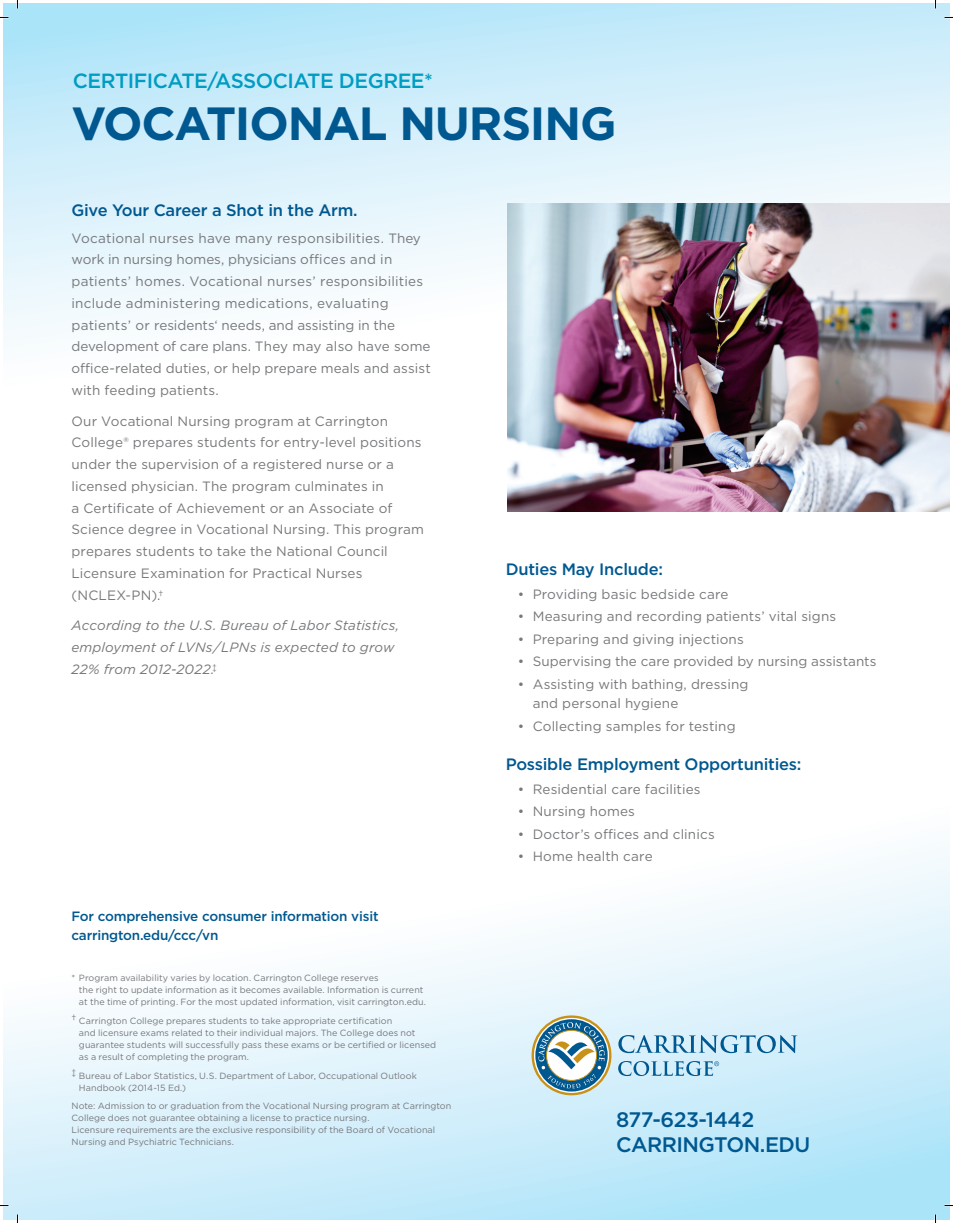
<style>
.page{position:relative;width:953px;height:1223px;background:#fff}
.page>*{position:absolute;margin:0;border:0;box-sizing:border-box;transform-origin:0 0}
.COURSE{font:700 46.5px "Gotham";letter-spacing:-.025em;color:#005890}
.t1{font:500 21px/25.3px "Gotham";letter-spacing:-.025em;color:#005890}
.Body_copy{font:500 20.55px "Gotham";letter-spacing:-.025em;color:#009cc2}
.Blue_Subhead{font:500 16.5px "Gotham";letter-spacing:-.015em;color:#005890}
.text{font:13.5px/21.8px "Gotham";letter-spacing:.01em;color:#76787b}
.bulleted_text{font:13.5px/19.5px "Gotham";letter-spacing:.01em;color:#76787b}
.STATISTICS{font:italic 13.5px/21.8px "Gotham";letter-spacing:.01em;color:#76787b}
.Blue_Subhead-2{font:500 13.5px/19.5px "Gotham";letter-spacing:-.015em;color:#005890}
.Footnote{font:9px/12px "Gotham";letter-spacing:.005em;color:#76787b}
.Note{font:9px/12px "Gotham";letter-spacing:.005em;color:#76787b}
.s1{font-size:12px}
.s2{font-style:normal;font-size:11.25px}
</style>
<div class="page">
<svg style="left:618px;top:1035px;width:179px;height:18px;background:#97c3db"></svg>
<svg style="left:618px;top:1061px;width:101px;height:15px;background:#99c5dd"></svg>
<svg style="left:532px;top:1015px;width:79px;height:80px"></svg>
<img style="left:507px;top:203px;width:442px;height:309px">
<p class="Body_copy" style="left:73px;top:67px;width:362px">CERTIFICATE/ASSOCIATE DEGREE*</p>
<p class="COURSE" style="left:71px;top:92px;width:546px">VOCATIONAL NURSING</p>
<p class="Blue_Subhead" style="left:71px;top:200px;width:288px">Give Your Career a Shot in the Arm.</p>
<p class="text" style="left:71px;top:227px;width:361px">Vocational nurses have many responsibilities. They work in nursing homes, physicians offices and in patients’ homes. Vocational nurses’ responsibilities include administering medications, evaluating patients’ or residents‘ needs, and assisting in the development of care plans. They may also have some office-related duties, or help prepare meals and assist with feeding patients.</p>
<p class="text" style="left:71px;top:410px;width:354px">Our Vocational Nursing program at Carrington College® prepares students for entry-level positions under the supervision of a registered nurse or a licensed physician. The program culminates in<br>a Certificate of Achievement or an Associate of Science degree in Vocational Nursing. This program prepares students to take the National Council Licensure Examination for Practical Nurses (NCLEX-PN).<span class="s1">†</span></p>
<p class="STATISTICS" style="left:71px;top:614px;width:329px">According to the U.S. Bureau of Labor Statistics, employment of LVNs/LPNs is expected to grow<br>22% from 2012-2022.<span class="s2">‡</span></p>
<p class="Blue_Subhead-2" style="left:71px;top:906px;width:309px">For comprehensive consumer information visit carrington.edu/ccc/vn</p>
<p class="Footnote" style="left:79px;top:972px;width:349px;text-indent:-8px">* Program availability varies by location. Carrington College reserves<br>the right to update information as it becomes available. Information is current at the time of printing. For the most updated information, visit carrington.edu.</p>
<p class="Footnote" style="left:79px;top:1014px;width:359px;text-indent:-8px"><span class="s1">†</span> Carrington College prepares students to take appropriate certification<br>and licensure exams related to their individual majors. The College does not guarantee students will successfully pass these exams or be certified or licensed as a result of completing the program.</p>
<p class="Footnote" style="left:79px;top:1069px;width:339px;text-indent:-8px"><sup>‡</sup> Bureau of Labor Statistics, U.S. Department of Labor, Occupational Outlook<br>Handbook (2014-15 Ed.)</p>
<p class="Note" style="left:71px;top:1100px;width:381px">Note: Admission to or graduation from the Vocational Nursing program at Carrington College does not guarantee obtaining a license to practice nursing.<br>Licensure requirements are the exclusive responsibility of the Board of Vocational Nursing and Psychiatric Technicians.</p>
<p class="Blue_Subhead" style="left:506px;top:558px;width:159px">Duties May Include:</p>
<p class="bulleted_text" style="left:518px;top:584px;width:212px">• Providing basic bedside care</p>
<p class="bulleted_text" style="left:518px;top:607px;width:320px">• Measuring and recording patients’ vital signs</p>
<p class="bulleted_text" style="left:518px;top:629px;width:228px">• Preparing and giving injections</p>
<p class="bulleted_text" style="left:518px;top:652px;width:360px">• Supervising the care provided by nursing assistants</p>
<p class="bulleted_text" style="left:533px;top:674px;width:217px;text-indent:-15px">• Assisting with bathing, dressing and personal hygiene</p>
<p class="bulleted_text" style="left:518px;top:716px;width:219px">• Collecting samples for testing</p>
<p class="Blue_Subhead" style="left:506px;top:753px;width:297px">Possible Employment Opportunities:</p>
<p class="bulleted_text" style="left:518px;top:779px;width:184px">• Residential care facilities</p>
<p class="bulleted_text" style="left:518px;top:802px;width:119px">• Nursing homes</p>
<p class="bulleted_text" style="left:518px;top:824px;width:199px">• Doctor’s offices and clinics</p>
<p class="bulleted_text" style="left:518px;top:847px;width:137px">• Home health care</p>
<h2 class="t1" style="left:616px;top:1107px;width:196px">877-623-1442<br>CARRINGTON.EDU</h2>
</div>
